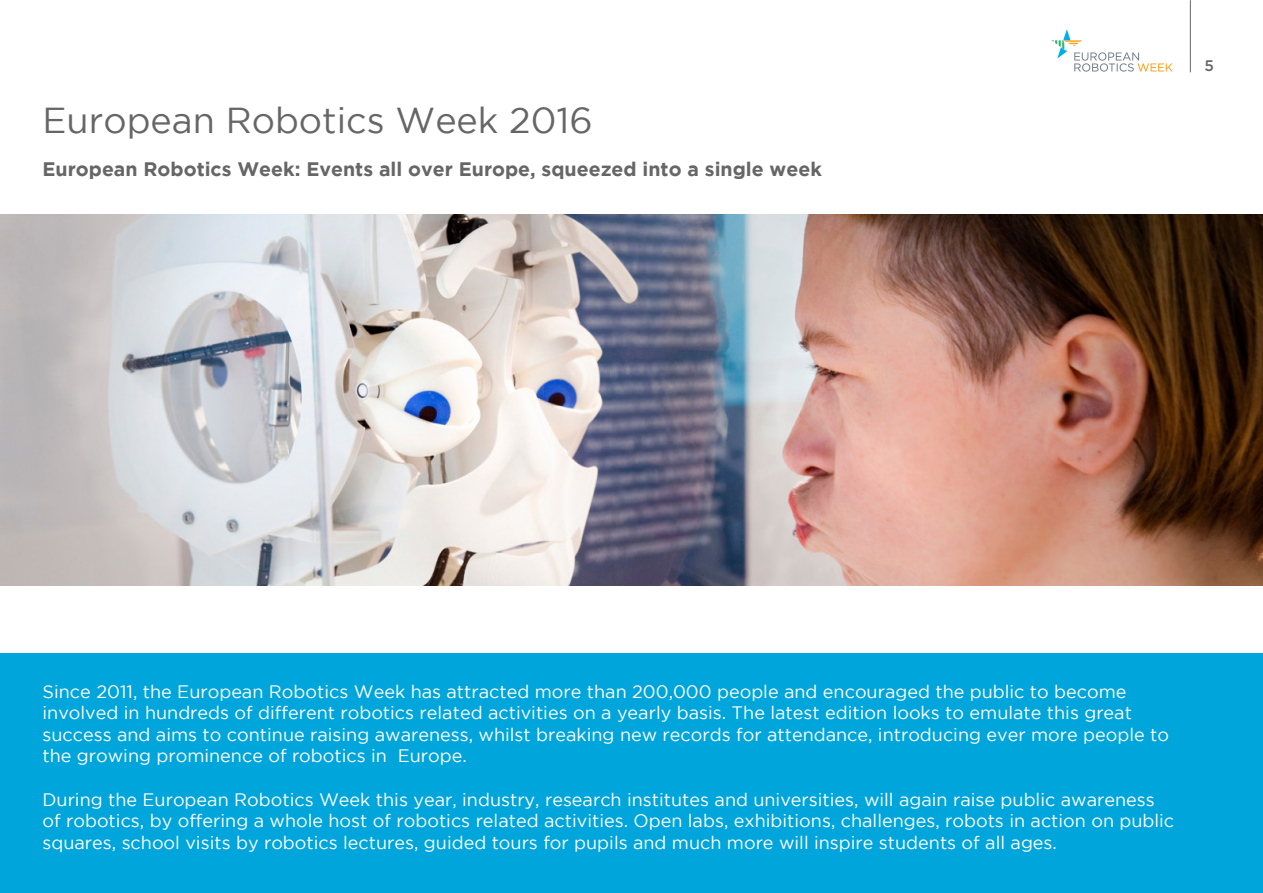
<style>
.page{position:relative;width:1263px;height:893px;background:#fff}
.page>*{position:absolute;margin:0;border:0;box-sizing:border-box;transform-origin:0 0}
.t1{font:36px "Gotham";color:#666}
.t2{font:700 19.5px "Gotham";color:#666}
.t3{font:18px/21.6px "Gotham";color:#fff}
.t4{font:500 15.3px "Gotham";color:#666}
</style>
<div class="page">
<div style="left:0;top:653px;width:1263px;height:240px;background:#00a5db"></div>
<svg style="left:1051px;top:29px;width:122px;height:43px"></svg>
<hr style="left:1190px;top:0;width:1px;height:72px;background:#666">
<img style="left:0;top:214px;width:1263px;height:371px">
<h1 class="t1" style="left:43px;top:101px;width:552px">European Robotics Week 2016</h1>
<p class="t2" style="left:43px;top:157px;width:781px">European Robotics Week: Events all over Europe, squeezed into a single week</p>
<p class="t4" style="left:1204px;top:57px;width:11px">5</p>
<p class="t3" style="left:43px;top:680px;width:1128px">Since 2011, the European Robotics Week has attracted more than 200,000 people and encouraged the public to become involved in hundreds of different robotics related activities on a yearly basis. The latest edition looks to emulate this great success and aims to continue raising awareness, whilst breaking new records for attendance, introducing ever more people to the growing prominence of robotics in Europe.</p>
<p class="t3" style="left:43px;top:788px;width:1133px">During the European Robotics Week this year, industry, research institutes and universities, will again raise public awareness of robotics, by offering a whole host of robotics related activities. Open labs, exhibitions, challenges, robots in action on public squares, school visits by robotics lectures, guided tours for pupils and much more will inspire students of all ages.</p>
</div>
